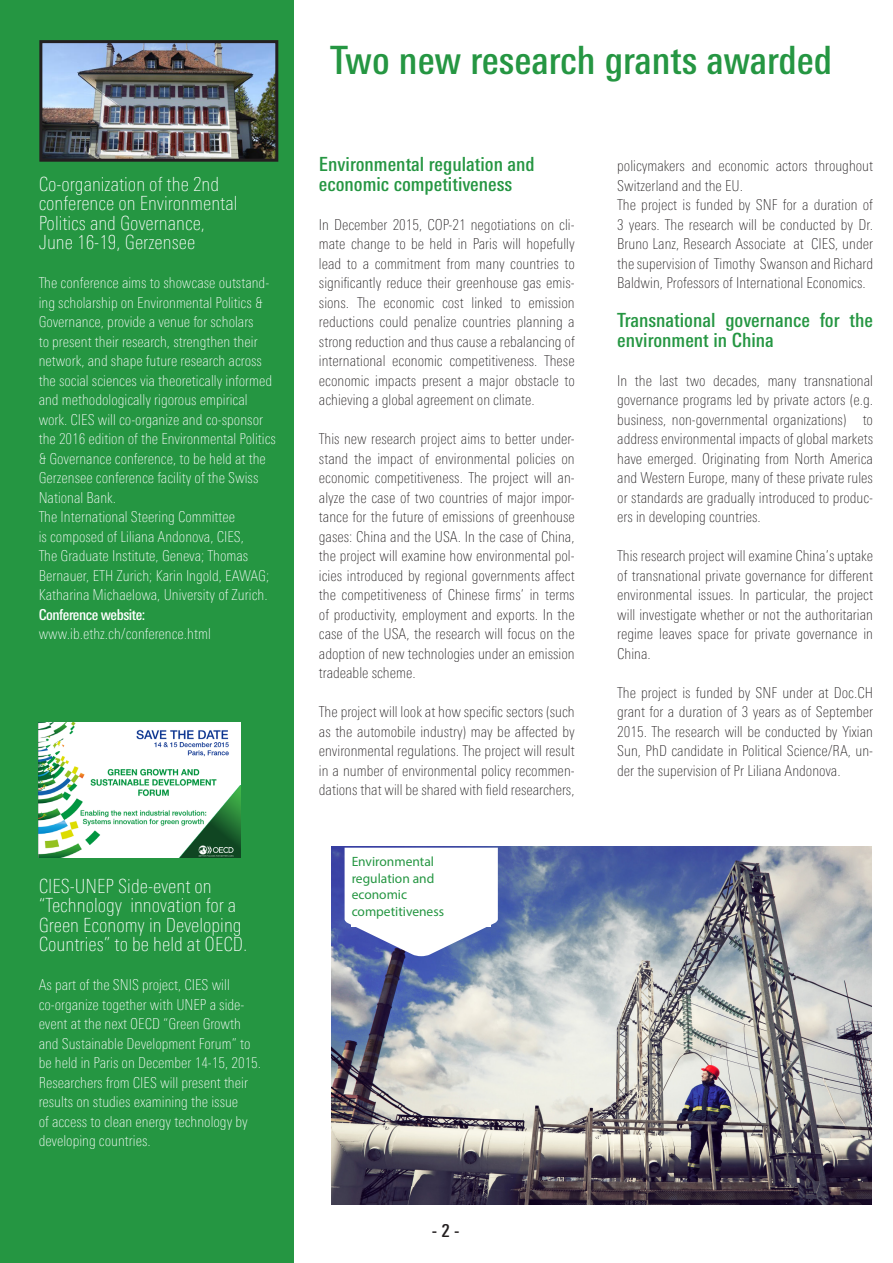
<style>
.page{position:relative;width:893px;height:1263px;background:#fff}
.page>*{position:absolute;margin:0;border:0;box-sizing:border-box;transform-origin:0 0}
.t1{font:500 39px "Linotype Univers 520 Cn";color:#259642}
.Body_reverse{font:100 19.5px/19.5px "Linotype Univers 220 Cn";color:#fff}
.Body{font:500 19.5px/19.5px "Linotype Univers 520 Cn";color:#259642}
.t2{font:500 18px "Linotype Univers 520 Cn";color:#231f20}
.Body-2{font:100 15px/19.5px "Linotype Univers 220 Cn";color:#231f20;text-align:justify}
.Body_reverse-2{font:100 15px/19.5px "Linotype Univers 220 Cn";color:#fff}
.Body_reverse-3{font:500 15px "Linotype Univers 520 Cn";letter-spacing:-.03em;color:#fff}
.t3{font:13.5px "Myriad Pro";color:#259642}
</style>
<div class="page">
<div style="left:0;top:0;width:293px;height:1263px;background:#259642"></div>
<img style="left:43px;top:44px;width:231px;height:114px">
<div style="left:39px;top:40px;width:239px;height:122px;border:3px solid #231f20"></div>
<img style="left:39px;top:722px;width:201px;height:135px">
<img style="left:331px;top:847px;width:541px;height:357px">
<svg style="left:345px;top:848px;width:153px;height:108px"></svg>
<div style="left:352px;top:856px;width:139px;height:70px;background:#fff"></div>
<p class="Body_reverse" style="left:39px;top:174px;width:200px">Co-organization of the 2nd conference on Environmental<br>Politics and Governance,</p>
<p class="Body_reverse" style="left:39px;top:232px;width:158px">June 16-19, Gerzensee</p>
<p class="Body_reverse-2" style="left:39px;top:273px;width:239px">The conference aims to showcase outstand&shy;ing scholarship on Environmental Politics &amp; Governance, provide a venue for scholars<br>to present their research, strengthen their network, and shape future research across the social sciences via theoretically informed and methodologically rigorous empirical work. CIES will co-organize and co-sponsor the 2016 edition of the Environmental Politics &amp; Governance conference, to be held at the Gerzensee conference facility of the Swiss National Bank.</p>
<p class="Body_reverse-2" style="left:39px;top:507px;width:232px">The International Steering Committee<br>is composed of Liliana Andonova, CIES,<br>The Graduate Institute, Geneva; Thomas Bernauer, ETH Zurich; Karin Ingold, EAWAG; Katharina Michaelowa, University of Zurich.</p>
<p class="Body_reverse-3" style="left:39px;top:605px;width:108px">Conference website:</p>
<p class="Body_reverse-2" style="left:39px;top:624px;width:174px">www.ib.ethz.ch/conference.html</p>
<p class="Body_reverse" style="left:39px;top:876px;width:210px">CIES-UNEP Side-event on “Technology innovation for a<br>Green Economy in Developing<br>Countries” to be held at OECD.</p>
<p class="Body_reverse-2" style="left:39px;top:975px;width:224px">As part of the SNIS project, CIES will co-organize together with UNEP a side&shy;event at the next OECD “Green Growth and Sustainable Development Forum” to be held in Paris on December 14-15, 2015.<br>Researchers from CIES will present their results on studies examining the issue<br>of access to clean energy technology by developing countries.</p>
<p class="t1" style="left:330px;top:37px;width:503px">Two new research grants awarded</p>
<p class="Body" style="left:319px;top:154px;width:217px">Environmental regulation and</p>
<p class="Body" style="left:319px;top:174px;width:195px">economic competitiveness</p>
<p class="Body-2" style="left:319px;top:215px;width:257px">In December 2015, COP-21 negotiations on cli&shy;mate change to be held in Paris will hopefully lead to a commitment from many countries to significantly reduce their greenhouse gas emis&shy;sions. The economic cost linked to emission reductions could penalize countries planning a strong reduction and thus cause a rebalancing of international economic competitiveness. These economic impacts present a major obstacle to achieving a global agreement on climate.</p>
<p class="Body-2" style="left:319px;top:429px;width:257px">This new research project aims to better under&shy;stand the impact of environmental policies on economic competitiveness. The project will an&shy;alyze the case of two countries of major impor&shy;tance for the future of emissions of greenhouse gases: China and the USA. In the case of China, the project will examine how environmental pol&shy;icies introduced by regional governments affect the competitiveness of Chinese firms’ in terms of productivity, employment and exports. In the case of the USA, the research will focus on the adoption of new technologies under an emission tradeable scheme.</p>
<p class="Body-2" style="left:319px;top:702px;width:257px">The project will look at how specific sectors (such as the automobile industry) may be affected by environmental regulations. The project will result in a number of environmental policy recommen&shy;dations that will be shared with field researchers,</p>
<p class="t3" style="left:352px;top:853px;width:84px">Environmental</p>
<p class="t3" style="left:352px;top:870px;width:84px">regulation and</p>
<p class="t3" style="left:352px;top:886px;width:57px">economic</p>
<p class="t3" style="left:352px;top:903px;width:94px">competitiveness</p>
<p class="Body-2" style="left:617px;top:156px;width:257px">policymakers and economic actors throughout<br>Switzerland and the EU.</p>
<p class="Body-2" style="left:617px;top:195px;width:257px">The project is funded by SNF for a duration of 3 years. The research will be conducted by Dr.<br>Bruno Lanz, Research Associate at CIES, under the supervision of Timothy Swanson and Richard Baldwin, Professors of International Economics.</p>
<p class="Body" style="left:617px;top:310px;width:257px">Transnational governance for the environment in China</p>
<p class="Body-2" style="left:617px;top:371px;width:257px">In the last two decades, many transnational governance programs led by private actors (e.g. business, non-governmental organizations) to address environmental impacts of global markets have emerged. Originating from North America and Western Europe, many of these private rules or standards are gradually introduced to produc&shy;ers in developing countries.</p>
<p class="Body-2" style="left:617px;top:546px;width:257px">This research project will examine China’s uptake of transnational private governance for different environmental issues. In particular, the project will investigate whether or not the authoritarian regime leaves space for private governance in China.</p>
<p class="Body-2" style="left:617px;top:683px;width:257px">The project is funded by SNF under at Doc.CH grant for a duration of 3 years as of September 2015. The research will be conducted by Yixian Sun, PhD candidate in Political Science/RA, un&shy;der the supervision of Pr Liliana Andonova.</p>
<p class="t2" style="left:432px;top:1220px;width:29px">- 2 -</p>
</div>
